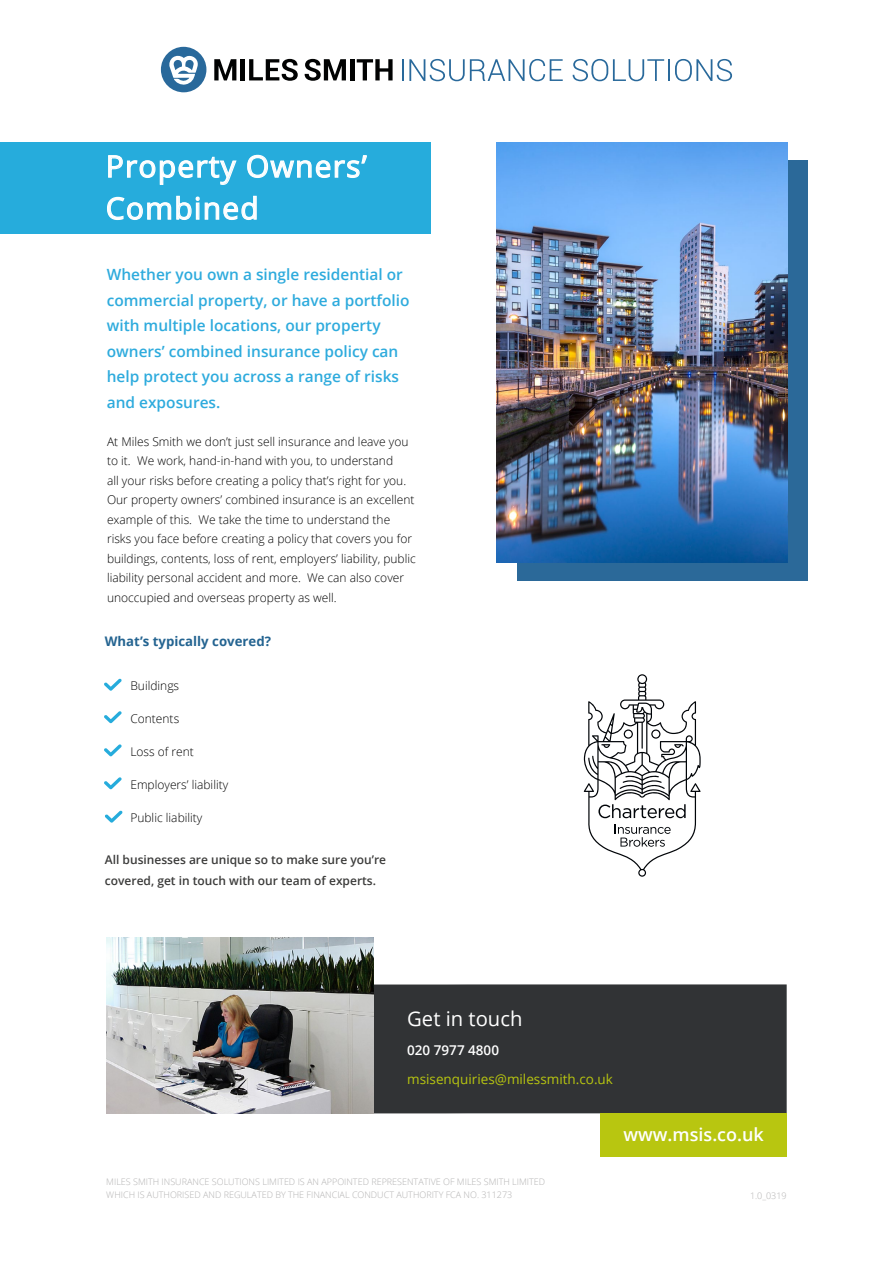
<style>
.page{position:relative;width:893px;height:1263px;background:#fff}
.page>*{position:absolute;margin:0;border:0;box-sizing:border-box;transform-origin:0 0}
.t1{font:30px/42px "Open Sans";letter-spacing:.04em;color:#fff}
.t2{font:20.25px "Open Sans";color:#fff}
.t3{font:600 18px "Open Sans";color:#fff}
.t4{font:600 15.45px/25.5px "Open Sans";color:#2eabdd}
.t5{font:13.5px "Open Sans";color:#b8c610}
.t6{font:600 13.5px "Open Sans";color:#fff}
.t7{font:700 13.2px "Open Sans";color:#246491}
.t8{font:300 12px/19.5px "Open Sans";color:#000}
.t9{font:600 12px/21px "Open Sans";color:#3c3c3b}
.t10{font:300 9px/13.5px "Open Sans";color:#b3b2b2}
</style>
<div class="page">
<svg style="left:104px;top:679px;width:18px;height:12px"></svg>
<svg style="left:104px;top:744px;width:18px;height:12px"></svg>
<svg style="left:104px;top:711px;width:18px;height:12px"></svg>
<svg style="left:104px;top:777px;width:18px;height:12px"></svg>
<svg style="left:161px;top:47px;width:45px;height:45px"></svg>
<svg style="left:214px;top:59px;width:22px;height:21px"></svg>
<hr style="left:241px;top:59px;width:4px;height:21px;background:#010202">
<svg style="left:249px;top:59px;width:49px;height:22px"></svg>
<svg style="left:305px;top:59px;width:41px;height:22px"></svg>
<hr style="left:350px;top:59px;width:4px;height:21px;background:#010202">
<svg style="left:357px;top:59px;width:36px;height:21px"></svg>
<svg style="left:402px;top:59px;width:1px;height:22px"></svg>
<svg style="left:409px;top:59px;width:154px;height:22px"></svg>
<svg style="left:573px;top:59px;width:91px;height:22px"></svg>
<hr style="left:668px;top:59px;width:2px;height:22px;background:#29699b">
<svg style="left:675px;top:59px;width:57px;height:22px"></svg>
<svg style="left:584px;top:674px;width:117px;height:203px"></svg>
<div style="left:518px;top:160px;width:290px;height:420px;background:#2b6999"></div>
<img style="left:497px;top:142px;width:290px;height:420px">
<svg style="left:105px;top:810px;width:18px;height:13px"></svg>
<div style="left:373px;top:984px;width:414px;height:129px;background:#313335"></div>
<img style="left:106px;top:938px;width:267px;height:175px">
<div style="left:601px;top:1113px;width:186px;height:44px;background:#b8c610"></div>
<div style="left:0;top:142px;width:431px;height:91px;background:#26acdc"></div>
<svg style="left:108px;top:155px;width:129px;height:30px"></svg>
<svg style="left:247px;top:154px;width:120px;height:24px"></svg>
<svg style="left:107px;top:195px;width:150px;height:25px"></svg>
<h1 class="t1" style="left:106px;top:144px;width:262px">Property Owners’<br>Combined</h1>
<p class="t4" style="left:107px;top:262px;width:304px">Whether you own a single residential or commercial property, or have a portfolio with multiple locations, our property owners’ combined insurance policy can help protect you across a range of risks and exposures.</p>
<p class="t8" style="left:107px;top:431px;width:310px">At Miles Smith we don’t just sell insurance and leave you to it. We work, hand-in-hand with you, to understand<br>all your risks before creating a policy that’s right for you.<br>Our property owners’ combined insurance is an excellent example of this. We take the time to understand the risks you face before creating a policy that covers you for buildings, contents, loss of rent, employers’ liability, public liability personal accident and more. We can also cover unoccupied and overseas property as well.</p>
<p class="t7" style="left:105px;top:632px;width:168px">What’s typically covered?</p>
<p class="t8" style="left:130px;top:676px;width:50px">Buildings</p>
<p class="t8" style="left:130px;top:709px;width:50px">Contents</p>
<p class="t8" style="left:130px;top:742px;width:65px">Loss of rent</p>
<p class="t8" style="left:130px;top:775px;width:99px">Employers’ liability</p>
<p class="t8" style="left:130px;top:808px;width:74px">Public liability</p>
<p class="t9" style="left:105px;top:849px;width:283px">All businesses are unique so to make sure you’re covered, get in touch with our team of experts.</p>
<h2 class="t2" style="left:407px;top:1005px;width:117px">Get in touch</h2>
<p class="t6" style="left:407px;top:1041px;width:93px">020 7977 4800</p>
<p class="t5" style="left:407px;top:1069px;width:207px">msisenquiries@milessmith.co.uk</p>
<p class="t10" style="left:106px;top:1174px;width:440px">MILES SMITH INSURANCE SOLUTIONS LIMITED IS AN APPOINTED REPRESENTATIVE OF MILES SMITH LIMITED<br>WHICH IS AUTHORISED AND REGULATED BY THE FINANCIAL CONDUCT AUTHORITY FCA NO. 311273</p>
<h3 class="t3" style="left:623px;top:1122px;width:142px">www.msis.co.uk</h3>
<p class="t10" style="left:750px;top:1188px;width:38px">1.0_0319</p>
</div>
